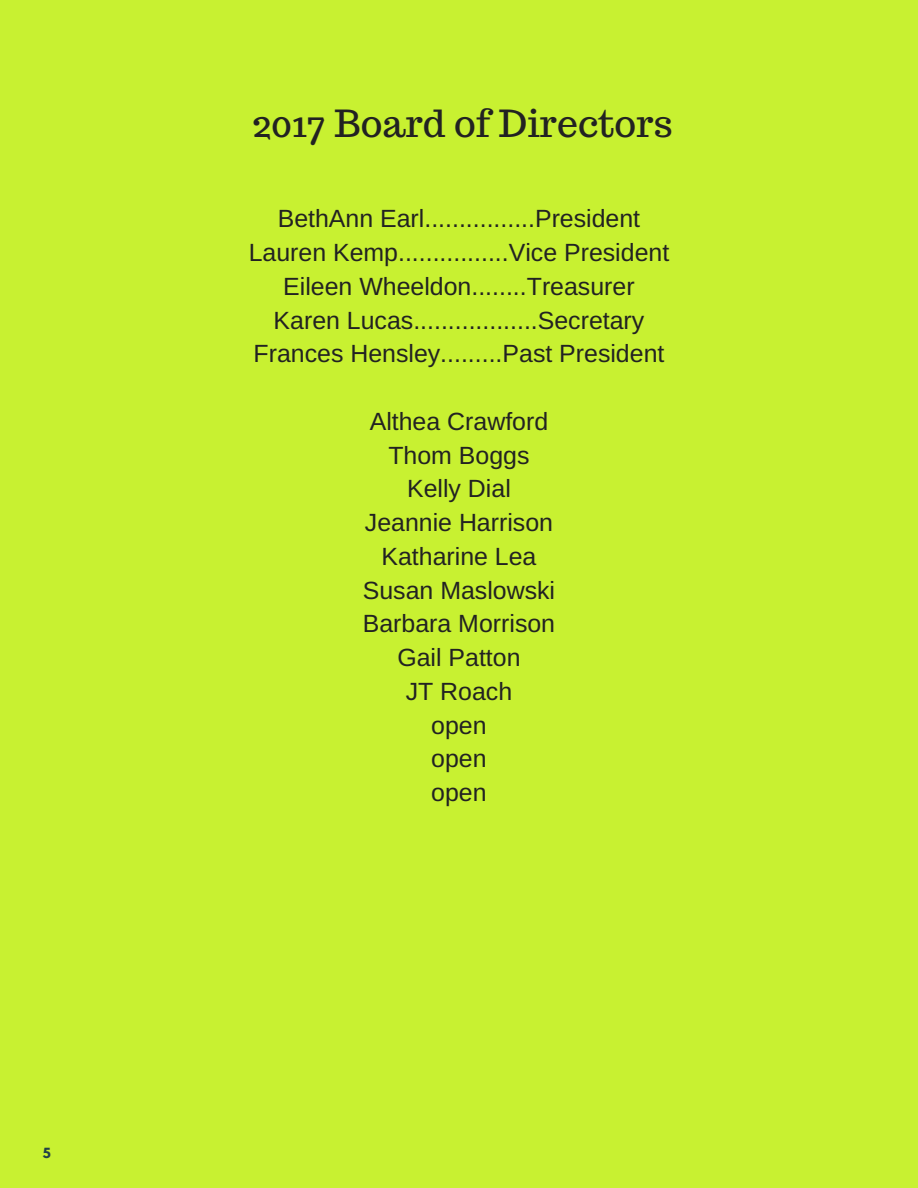
<style>
.page{position:relative;width:918px;height:1188px;background:#c8f131}
.page>*{position:absolute;margin:0;border:0;box-sizing:border-box;transform-origin:0 0}
.t1{font:37.35px "Trocchi";color:#222}
.t2{font:24.9px/33.8px "Arimo";color:#222;text-align:center}
.t3{font:700 12.45px "League Spartan";color:#224147}
</style>
<div class="page">
<p class="t3" style="left:43px;top:1146px;width:9px">5</p>
<h1 class="t1" style="left:252px;top:99px;width:422px">2017 Board of Directors</h1>
<p class="t2" style="left:249px;top:202px;width:422px">BethAnn Earl................President Lauren Kemp................Vice President Eileen Wheeldon........Treasurer Karen Lucas..................Secretary Frances Hensley.........Past President</p>
<p class="t2" style="left:363px;top:404px;width:194px">Althea Crawford<br>Thom Boggs<br>Kelly Dial<br>Jeannie Harrison<br>Katharine Lea<br>Susan Maslowski<br>Barbara Morrison<br>Gail Patton<br>JT Roach<br>open<br>open<br>open</p>
</div>
